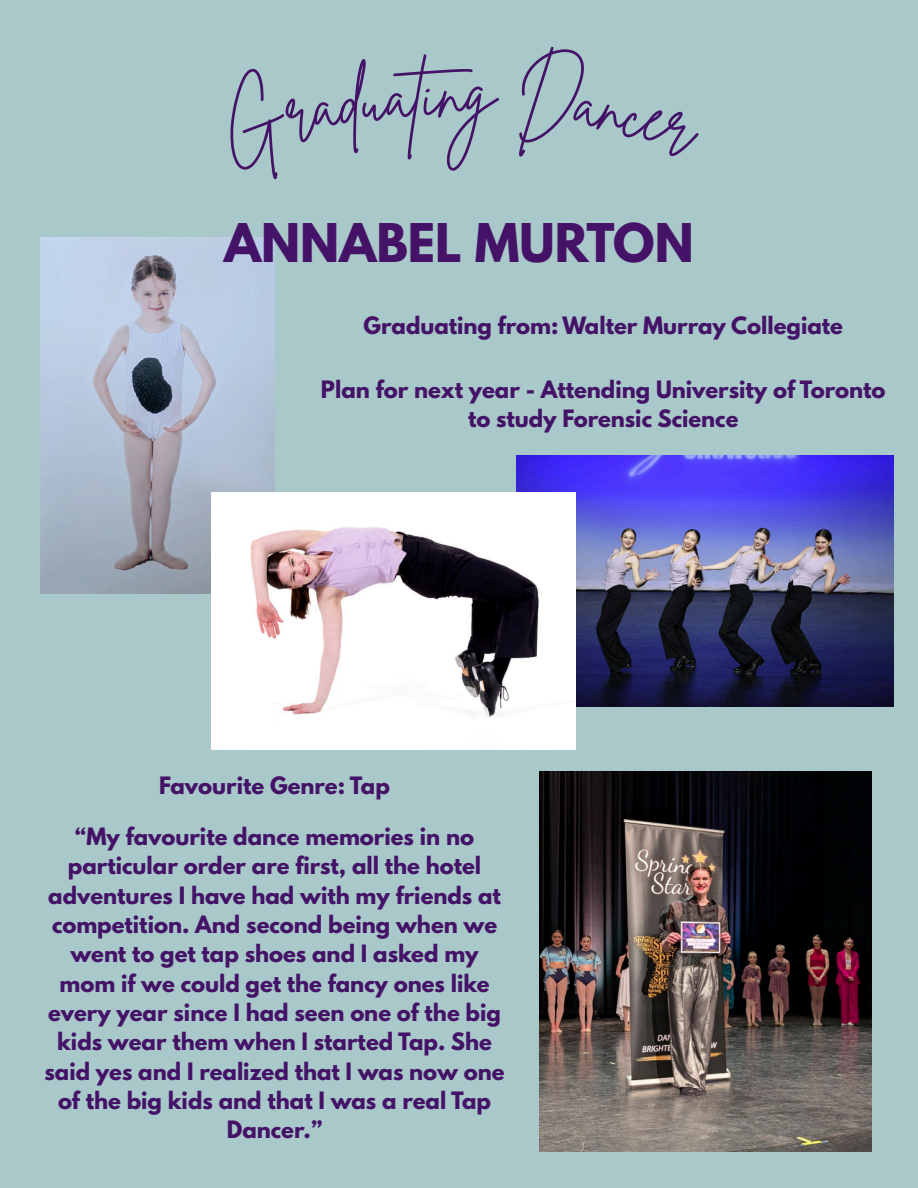
<style>
.page{position:relative;width:918px;height:1188px;background:#a9c8c9}
.page>*{position:absolute;margin:0;border:0;box-sizing:border-box;transform-origin:0 0}
.t1{font:70.95px "Brittany Signature";color:#441367}
.t2{font:700 47.25px "League Spartan";color:#441367}
.t3{font:700 21.15px/29.2px "League Spartan";color:#441367;text-align:center}
</style>
<div class="page">
<img style="left:40px;top:237px;width:234px;height:357px">
<img style="left:540px;top:772px;width:332px;height:380px">
<img style="left:517px;top:455px;width:377px;height:251px">
<img style="left:211px;top:492px;width:365px;height:258px">
<h1 class="t1" style="left:441px;top:46px;width:27px">n</h1>
<h2 class="t2" style="left:224px;top:219px;width:471px">ANNABEL MURTON</h2>
<p class="t3" style="left:364px;top:313px;width:481px">Graduating from: Walter Murray Collegiate</p>
<p class="t3" style="left:321px;top:377px;width:566px">Plan for next year - Attending University of Toronto to study Forensic Science</p>
<p class="t3" style="left:159px;top:774px;width:232px">Favourite Genre: Tap</p>
<p class="t3" style="left:44px;top:825px;width:462px">“My favourite dance memories in no particular order are first, all the hotel adventures I have had with my friends at competition. And second being when we went to get tap shoes and I asked my mom if we could get the fancy ones like every year since I had seen one of the big kids wear them when I started Tap. She said yes and I realized that I was now one of the big kids and that I was a real Tap Dancer.”</p>
</div>
